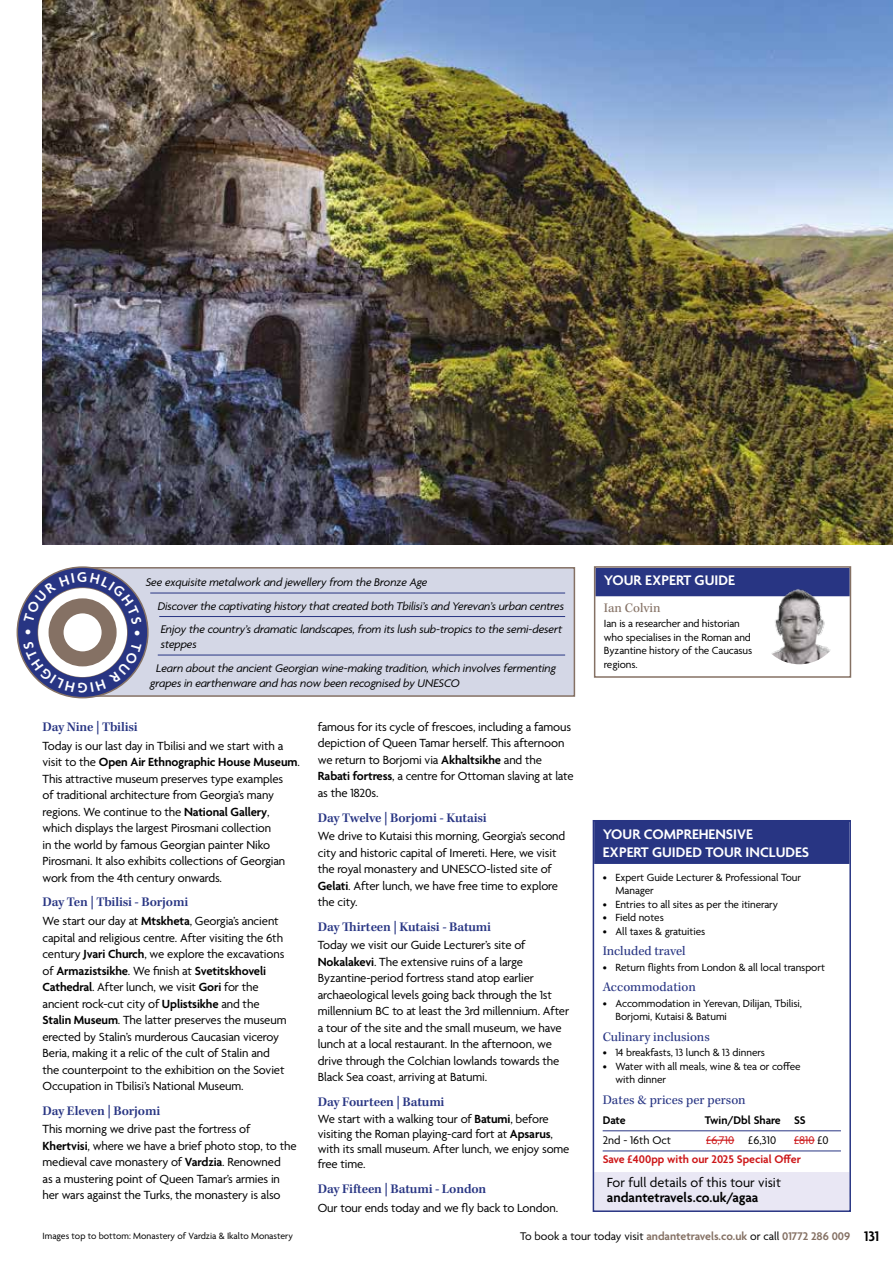
<style>
.page{position:relative;width:893px;height:1263px;background:#fff}
.page>*{position:absolute;margin:0;border:0;box-sizing:border-box;transform-origin:0 0}
.t1{font:600 15px/18px "Agenda";color:#fff}
.t2{font:14.25px "Agenda";color:#000}
.t3{font:600 14.25px "Agenda";color:#000}
.t4{font:600 13.5px "Kepler Std";letter-spacing:-.01em;color:#283583}
.t5{font:13.5px "Kepler Std";color:#283583}
.t6{font:13.5px "Kepler Std";color:#857164}
.t7{font:12.75px/16.5px "Agenda";letter-spacing:-.01em;color:#000}
.t8{font:italic 12px/23.5px "Agenda";letter-spacing:-.01em;color:#000}
.t9{font:600 12px "Agenda";color:#857164}
.t10{font:600 12px/19.2px "Agenda";color:#cd1719}
.t11{font:600 12px "Agenda";color:#000}
.t12{font:12px "Agenda";color:#cd1719}
.t13{font:12px "Agenda";color:#000}
.t14{font:11.25px/13.5px "Agenda";letter-spacing:-.005em;color:#000}
.t15{font:9.75px "Agenda";color:#000}
.s1{font-weight:600}
.s2{color:#000}
.s3{font-weight:400}
.s4{font-weight:400;color:#000}
.s5{font-size:15px;color:#000}
</style>
<div class="page">
<img style="left:43px;top:0;width:850px;height:545px">
<div style="left:595px;top:568px;width:255px;height:28px;background:#283583"></div>
<div style="left:594px;top:566px;width:257px;height:112px;border:2px solid #857164"></div>
<img style="left:767px;top:589px;width:64px;height:75px">
<div style="left:81px;top:568px;width:493px;height:128px;background:#d4d7e6"></div>
<hr style="left:150px;top:593px;width:415px;height:1px;background:#283583">
<hr style="left:159px;top:616px;width:406px;height:1px;background:#283583">
<hr style="left:158px;top:655px;width:407px;height:1px;background:#283583">
<div style="left:80px;top:567px;width:495px;height:130px;border:2px solid #857164"></div>
<div style="left:594px;top:820px;width:255px;height:44px;background:#283583"></div>
<hr style="left:603px;top:1130px;width:238px;height:1px;background:#283583">
<hr style="left:603px;top:1150px;width:238px;height:1px;background:#283583">
<div style="left:594px;top:1172px;width:255px;height:25px;background:#e9e7f4"></div>
<div style="left:594px;top:1187px;width:255px;height:25px;background:#e9e7f4"></div>
<hr style="left:706px;top:1139px;width:28px;height:2px;background:#cd1719">
<hr style="left:794px;top:1139px;width:20px;height:2px;background:#cd1719">
<div style="left:593px;top:820px;width:258px;height:392px;border:2px solid #283583"></div>
<svg style="left:16px;top:566px;width:133px;height:133px"></svg>
<p class="t8" style="left:158px;top:571px;width:408px;text-indent:-12px">See exquisite metalwork and jewellery from the Bronze Age<br>Discover the captivating history that created both Tbilisi’s and Yerevan’s urban centres<br>Enjoy the country’s dramatic landscapes, from its lush sub-tropics to the semi-desert</p>
<p class="t8" style="left:156px;top:633px;width:401px;text-indent:4px">steppes<br>Learn about the ancient Georgian wine-making tradition, which involves fermenting</p>
<p class="t8" style="left:150px;top:671px;width:311px">grapes in earthenware and has now been recognised by UNESCO</p>
<p class="t1" style="left:604px;top:572px;width:132px">YOUR EXPERT GUIDE</p>
<p class="t6" style="left:604px;top:600px;width:58px">Ian Colvin</p>
<p class="t14" style="left:604px;top:618px;width:150px">Ian is a researcher and historian who specialises in the Roman and<br>Byzantine history of the Caucasus regions.</p>
<p class="t4" style="left:43px;top:719px;width:97px">Day Nine | Tbilisi</p>
<p class="t7" style="left:43px;top:738px;width:259px">Today is our last day in Tbilisi and we start with a visit to the <span class="s1">Open Air Ethnographic House Museum</span>.<br>This attractive museum preserves type examples<br>of traditional architecture from Georgia’s many regions. We continue to the <span class="s1">National Gallery</span>, which displays the largest Pirosmani collection<br>in the world by famous Georgian painter Niko Pirosmani. It also exhibits collections of Georgian work from the 4th century onwards.</p>
<p class="t4" style="left:43px;top:895px;width:147px">Day Ten | Tbilisi - Borjomi</p>
<p class="t7" style="left:43px;top:913px;width:246px">We start our day at <span class="s1">Mtskheta</span>, Georgia’s ancient capital and religious centre. After visiting the 6th century <span class="s1">Jvari Church</span>, we explore the excavations of <span class="s1">Armazistsikhe</span>. We finish at <span class="s1">Svetitskhoveli Cathedral</span>. After lunch, we visit <span class="s1">Gori</span> for the ancient rock-cut city of <span class="s1">Uplistsikhe</span> and the <span class="s1">Stalin Museum</span>. The latter preserves the museum erected by Stalin’s murderous Caucasian viceroy Beria, making it a relic of the cult of Stalin and the counterpoint to the exhibition on the Soviet Occupation in Tbilisi’s National Museum.</p>
<p class="t4" style="left:43px;top:1103px;width:119px">Day Eleven | Borjomi</p>
<p class="t7" style="left:43px;top:1122px;width:256px">This morning we drive past the fortress of <span class="s1">Khertvisi</span>, where we have a brief photo stop, to the medieval cave monastery of <span class="s1">Vardzia</span>. Renowned<br>as a mustering point of Queen Tamar’s armies in her wars against the Turks, the monastery is also</p>
<p class="t15" style="left:43px;top:1230px;width:252px">Images top to bottom: Monastery of Vardzia &amp; Ikalto Monastery</p>
<p class="t7" style="left:318px;top:719px;width:257px">famous for its cycle of frescoes, including a famous depiction of Queen Tamar herself. This afternoon we return to Borjomi via <span class="s1">Akhaltsikhe</span> and the <span class="s1">Rabati fortress</span>, a centre for Ottoman slaving at late as the 1820s.</p>
<p class="t4" style="left:318px;top:810px;width:170px">Day Twelve | Borjomi - Kutaisi</p>
<p class="t7" style="left:318px;top:829px;width:249px">We drive to Kutaisi this morning, Georgia’s second city and historic capital of Imereti. Here, we visit the royal monastery and UNESCO-listed site of <span class="s1">Gelati</span>. After lunch, we have free time to explore the city.</p>
<p class="t4" style="left:318px;top:919px;width:175px">Day Thirteen | Kutaisi - Batumi</p>
<p class="t7" style="left:318px;top:938px;width:253px">Today we visit our Guide Lecturer’s site of <span class="s1">Nokalakevi</span>. The extensive ruins of a large Byzantine-period fortress stand atop earlier archaeological levels going back through the 1st millennium BC to at least the 3rd millennium. After a tour of the site and the small museum, we have lunch at a local restaurant. In the afternoon, we drive through the Colchian lowlands towards the Black Sea coast, arriving at Batumi.</p>
<p class="t4" style="left:318px;top:1094px;width:128px">Day Fourteen | Batumi</p>
<p class="t7" style="left:318px;top:1112px;width:253px;line-height:15px">We start with a walking tour of <span class="s1">Batumi</span>, before visiting the Roman playing-card fort at <span class="s1">Apsarus</span>, with its small museum. After lunch, we enjoy some free time.</p>
<p class="t4" style="left:318px;top:1181px;width:170px">Day Fifteen | Batumi - London</p>
<p class="t7" style="left:318px;top:1200px;width:242px">Our tour ends today and we fly back to London.</p>
<p class="t1" style="left:603px;top:826px;width:208px">YOUR COMPREHENSIVE<br>EXPERT GUIDED TOUR INCLUDES</p>
<p class="t14" style="left:615px;top:871px;width:187px;text-indent:-13px">• Expert Guide Lecturer &amp; Professional Tour<br>Manager</p>
<p class="t14" style="left:603px;top:898px;width:177px">• Entries to all sites as per the itinerary</p>
<p class="t14" style="left:603px;top:911px;width:63px">• Field notes</p>
<p class="t14" style="left:603px;top:925px;width:104px">• All taxes &amp; gratuities</p>
<p class="t5" style="left:603px;top:943px;width:85px">Included travel</p>
<p class="t14" style="left:603px;top:961px;width:224px">• Return flights from London &amp; all local transport</p>
<p class="t5" style="left:603px;top:979px;width:95px">Accommodation</p>
<p class="t14" style="left:615px;top:997px;width:188px;text-indent:-13px">• Accommodation in Yerevan, Dilijan, Tbilisi,<br>Borjomi, Kutaisi &amp; Batumi</p>
<p class="t5" style="left:603px;top:1029px;width:109px">Culinary inclusions</p>
<p class="t14" style="left:603px;top:1047px;width:164px">• 14 breakfasts, 13 lunch &amp; 13 dinners</p>
<p class="t14" style="left:615px;top:1060px;width:187px;text-indent:-13px">• Water with all meals, wine &amp; tea or coffee with dinner</p>
<p class="t5" style="left:603px;top:1092px;width:145px">Dates &amp; prices per person</p>
<p class="t11" style="left:603px;top:1114px;width:25px">Date</p>
<p class="t11" style="left:705px;top:1114px;width:102px">Twin/Dbl Share SS</p>
<p class="t13" style="left:603px;top:1134px;width:70px">2nd - 16th Oct</p>
<p class="t12" style="left:706px;top:1134px;width:71px">£6,710 <span class="s2">£6,310</span></p>
<p class="t10" style="left:603px;top:1131px;width:227px;text-indent:191px"><span class="s3">£810</span> <span class="s4">£0<br></span>Save £400pp with our 2025 Special Offer</p>
<p class="t2" style="left:607px;top:1175px;width:176px">For full details of this tour visit</p>
<p class="t3" style="left:607px;top:1190px;width:153px">andantetravels.co.uk/agaa</p>
<p class="t9" style="left:520px;top:1229px;width:361px"><span class="s4">To book a tour today visit</span> andantetravels.co.uk <span class="s4">or call</span> 01772 286 009 <span class="s5">131</span></p>
</div>
